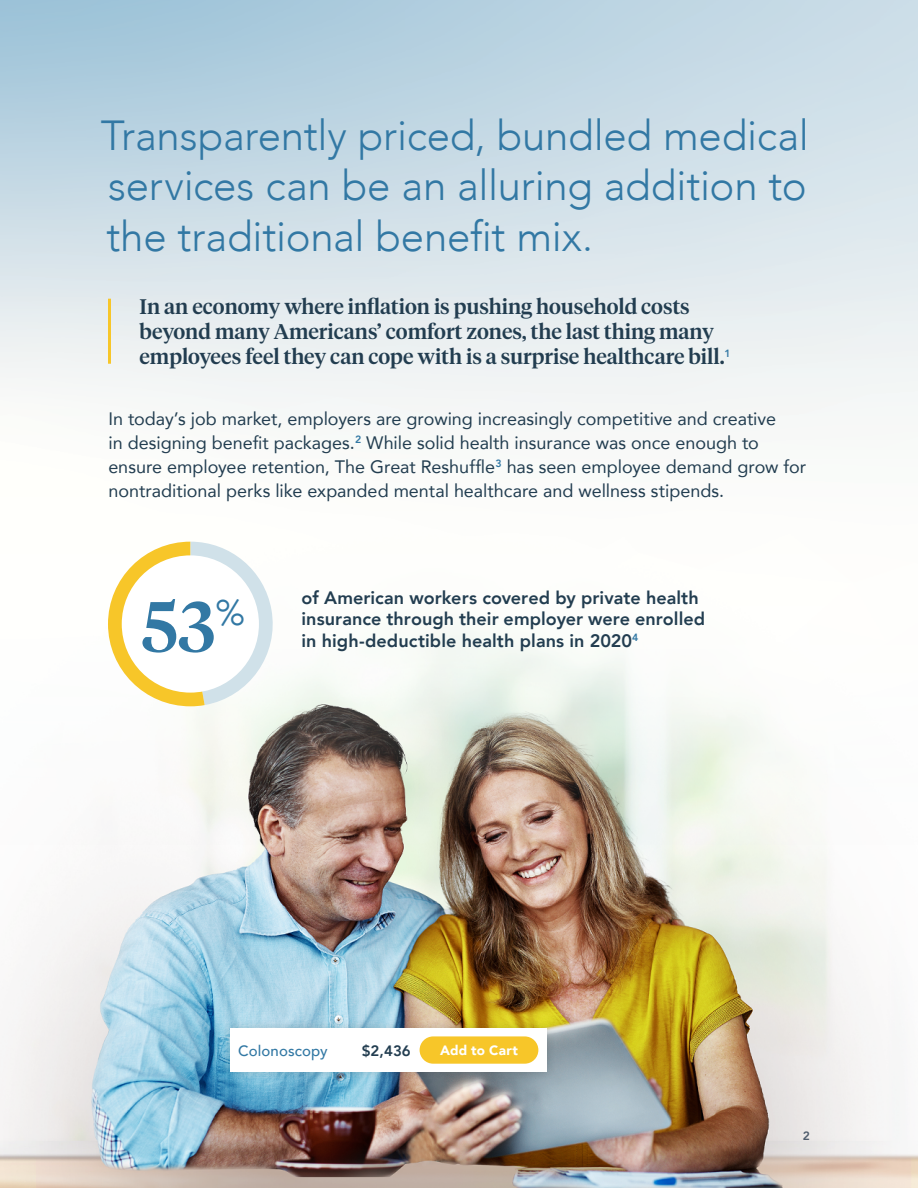
<style>
.page{position:relative;width:918px;height:1188px;background:#fff}
.page>*{position:absolute;margin:0;border:0;box-sizing:border-box;transform-origin:0 0}
.t1{font:500 70.95px "Tiempos Headline";color:#3278a4}
.t2{font:300 42px/50.4px "Avenir";letter-spacing:-.005em;color:#3278a4;text-align:justify}
.t3{font:500 21px/25.2px "Tiempos Headline";color:#223d50}
.t4{font:18px/24px "Avenir";color:#223d50}
.t5{font:800 18px/21.6px "Avenir";letter-spacing:.005em;color:#223d50}
.t6{font:500 15px "Avenir";letter-spacing:.01em;color:#3278a4}
.t7{font:800 15px "Avenir";color:#223d50}
.t8{font:900 13.5px "Avenir";letter-spacing:.02em;color:#fff}
.t9{font:800 12px "Avenir";color:#4f5c6c}
</style>
<div class="page">
<img style="left:0;top:0;width:918px;height:1188px">
<hr style="left:108px;top:299px;width:3px;height:65px;background:#f7c629">
<svg style="left:108px;top:542px;width:171px;height:164px"></svg>
<div style="left:122px;top:555px;width:137px;height:138px;background:#fff;border-radius:50%"></div>
<div style="left:220px;top:1019px;width:337px;height:62px;background:#000;opacity:.15"></div>
<div style="left:230px;top:1028px;width:317px;height:44px;background:#fff"></div>
<div style="left:420px;top:1036px;width:118px;height:28px;background:#f7c629;border-radius:14px"></div>
<h2 class="t2" style="left:101px;top:110px;width:710px">Transparently priced, bundled medical services can be an alluring addition to the traditional benefit mix.</h2>
<p class="t3" style="left:140px;top:293px;width:593px">In an economy where inflation is pushing household costs beyond many Americans’ comfort zones, the last thing many employees feel they can cope with is a surprise healthcare bill.<sup>1</sup></p>
<p class="t4" style="left:108px;top:406px;width:699px">In today’s job market, employers are growing increasingly competitive and creative<br>in designing benefit packages.<sup>2</sup> While solid health insurance was once enough to ensure employee retention, The Great Reshuffle<sup>3</sup> has seen employee demand grow for nontraditional perks like expanded mental healthcare and wellness stipends.</p>
<h1 class="t1" style="left:142px;top:578px;width:105px">53<sup>%</sup></h1>
<p class="t5" style="left:302px;top:587px;width:405px">of American workers covered by private health insurance through their employer were enrolled in high-deductible health plans in 2020<sup>4</sup></p>
<p class="t6" style="left:238px;top:1038px;width:91px">Colonoscopy</p>
<p class="t7" style="left:362px;top:1039px;width:50px">$2,436</p>
<p class="t8" style="left:440px;top:1039px;width:79px">Add to Cart</p>
<p class="t9" style="left:803px;top:1126px;width:9px">2</p>
</div>
